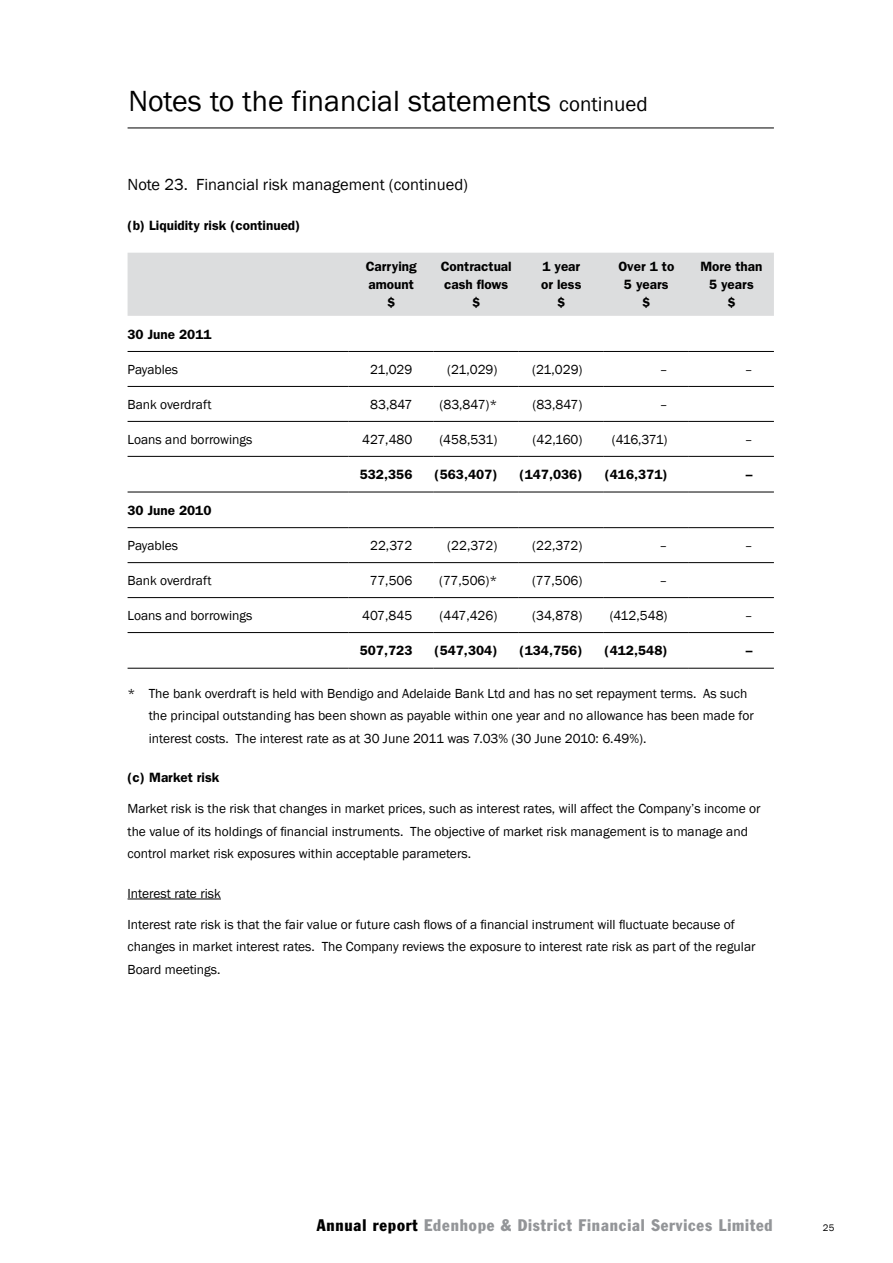
<style>
.page{position:relative;width:893px;height:1263px;background:#fff}
.page>*{position:absolute;margin:0;border:0;box-sizing:border-box;transform-origin:0 0}
.t1{font:30px "Franklin Gothic";color:#000}
.t2{font:condensed 16.5px "Franklin Gothic";letter-spacing:.05em;color:#939598}
.t3{font:16.5px "Franklin Gothic";color:#000}
.t4{font:13.5px/22.5px "Franklin Gothic";color:#000}
.t5{font:600 13.5px/18px "Franklin Gothic";color:#000;text-align:center}
.t6{font:9.75px "Franklin Gothic";color:#000}
.s1{font-size:21px}
.s2{color:#000}
</style>
<div class="page">
<hr style="left:128px;top:128px;width:646px;height:1px;background:#000">
<hr style="left:128px;top:899px;width:93px;height:1px;background:#000">
<div style="left:128px;top:253px;width:646px;height:63px;background:#dcddde"></div>
<hr style="left:128px;top:351px;width:221px;height:1px;background:#000">
<hr style="left:349px;top:351px;width:85px;height:1px;background:#000">
<hr style="left:434px;top:351px;width:85px;height:1px;background:#000">
<hr style="left:519px;top:351px;width:85px;height:1px;background:#000">
<hr style="left:604px;top:351px;width:85px;height:1px;background:#000">
<hr style="left:689px;top:351px;width:85px;height:1px;background:#000">
<hr style="left:128px;top:527px;width:221px;height:1px;background:#000">
<hr style="left:349px;top:527px;width:85px;height:1px;background:#000">
<hr style="left:434px;top:527px;width:85px;height:1px;background:#000">
<hr style="left:519px;top:527px;width:85px;height:1px;background:#000">
<hr style="left:604px;top:527px;width:85px;height:1px;background:#000">
<hr style="left:689px;top:527px;width:85px;height:1px;background:#000">
<hr style="left:128px;top:456px;width:221px;height:1px;background:#000">
<hr style="left:349px;top:456px;width:85px;height:1px;background:#000">
<hr style="left:434px;top:456px;width:85px;height:1px;background:#000">
<hr style="left:519px;top:456px;width:85px;height:1px;background:#000">
<hr style="left:604px;top:456px;width:85px;height:1px;background:#000">
<hr style="left:689px;top:456px;width:85px;height:1px;background:#000">
<hr style="left:128px;top:492px;width:221px;height:1px;background:#000">
<hr style="left:349px;top:492px;width:85px;height:1px;background:#000">
<hr style="left:434px;top:492px;width:85px;height:1px;background:#000">
<hr style="left:519px;top:492px;width:85px;height:1px;background:#000">
<hr style="left:604px;top:492px;width:85px;height:1px;background:#000">
<hr style="left:689px;top:492px;width:85px;height:1px;background:#000">
<hr style="left:128px;top:632px;width:221px;height:1px;background:#000">
<hr style="left:349px;top:632px;width:85px;height:1px;background:#000">
<hr style="left:434px;top:632px;width:85px;height:1px;background:#000">
<hr style="left:519px;top:632px;width:85px;height:1px;background:#000">
<hr style="left:604px;top:632px;width:85px;height:1px;background:#000">
<hr style="left:689px;top:632px;width:85px;height:1px;background:#000">
<hr style="left:128px;top:386px;width:221px;height:1px;background:#000">
<hr style="left:349px;top:386px;width:85px;height:1px;background:#000">
<hr style="left:434px;top:386px;width:85px;height:1px;background:#000">
<hr style="left:519px;top:386px;width:85px;height:1px;background:#000">
<hr style="left:604px;top:386px;width:85px;height:1px;background:#000">
<hr style="left:689px;top:386px;width:85px;height:1px;background:#000">
<hr style="left:128px;top:421px;width:221px;height:1px;background:#000">
<hr style="left:349px;top:421px;width:85px;height:1px;background:#000">
<hr style="left:434px;top:421px;width:85px;height:1px;background:#000">
<hr style="left:519px;top:421px;width:85px;height:1px;background:#000">
<hr style="left:604px;top:421px;width:85px;height:1px;background:#000">
<hr style="left:689px;top:421px;width:85px;height:1px;background:#000">
<hr style="left:128px;top:562px;width:221px;height:1px;background:#000">
<hr style="left:349px;top:562px;width:85px;height:1px;background:#000">
<hr style="left:434px;top:562px;width:85px;height:1px;background:#000">
<hr style="left:519px;top:562px;width:85px;height:1px;background:#000">
<hr style="left:604px;top:562px;width:85px;height:1px;background:#000">
<hr style="left:689px;top:562px;width:85px;height:1px;background:#000">
<hr style="left:128px;top:597px;width:221px;height:1px;background:#000">
<hr style="left:349px;top:597px;width:85px;height:1px;background:#000">
<hr style="left:434px;top:597px;width:85px;height:1px;background:#000">
<hr style="left:519px;top:597px;width:85px;height:1px;background:#000">
<hr style="left:604px;top:597px;width:85px;height:1px;background:#000">
<hr style="left:689px;top:597px;width:85px;height:1px;background:#000">
<hr style="left:128px;top:668px;width:221px;height:1px;background:#000">
<hr style="left:349px;top:668px;width:85px;height:1px;background:#000">
<hr style="left:434px;top:668px;width:85px;height:1px;background:#000">
<hr style="left:519px;top:668px;width:85px;height:1px;background:#000">
<hr style="left:604px;top:668px;width:85px;height:1px;background:#000">
<hr style="left:689px;top:668px;width:85px;height:1px;background:#000">
<h1 class="t1" style="left:128px;top:82px;width:521px">Notes to the financial statements <span class="s1">continued</span></h1>
<p class="t3" style="left:128px;top:174px;width:342px">Note 23. Financial risk management (continued)</p>
<p class="t5" style="left:128px;top:216px;width:174px">(b) Liquidity risk (continued)</p>
<p class="t5" style="left:366px;top:258px;width:53px">Carrying amount $</p>
<p class="t5" style="left:441px;top:258px;width:73px">Contractual cash flows $</p>
<p class="t5" style="left:541px;top:258px;width:42px">1 year or less $</p>
<p class="t5" style="left:618px;top:258px;width:57px">Over 1 to<br>5 years $</p>
<p class="t5" style="left:700px;top:258px;width:64px">More than<br>5 years<br>$</p>
<p class="t5" style="left:128px;top:325px;width:85px">30 June 2011</p>
<p class="t4" style="left:128px;top:358px;width:52px">Payables</p>
<p class="t4" style="left:370px;top:358px;width:44px">21,029</p>
<p class="t4" style="left:447px;top:358px;width:52px">(21,029)</p>
<p class="t4" style="left:532px;top:358px;width:52px">(21,029)</p>
<p class="t4" style="left:660px;top:358px;width:9px">–</p>
<p class="t4" style="left:745px;top:358px;width:9px">–</p>
<p class="t4" style="left:128px;top:393px;width:86px">Bank overdraft</p>
<p class="t4" style="left:370px;top:393px;width:44px">83,847</p>
<p class="t4" style="left:439px;top:393px;width:59px">(83,847)*</p>
<p class="t4" style="left:532px;top:393px;width:52px">(83,847)</p>
<p class="t4" style="left:660px;top:393px;width:9px">–</p>
<p class="t4" style="left:128px;top:428px;width:126px">Loans and borrowings</p>
<p class="t4" style="left:362px;top:428px;width:52px">427,480</p>
<p class="t4" style="left:439px;top:428px;width:60px">(458,531)</p>
<p class="t4" style="left:533px;top:428px;width:51px">(42,160)</p>
<p class="t4" style="left:612px;top:428px;width:57px">(416,371)</p>
<p class="t4" style="left:745px;top:428px;width:9px">–</p>
<p class="t5" style="left:360px;top:466px;width:54px">532,356</p>
<p class="t5" style="left:435px;top:466px;width:64px">(563,407)</p>
<p class="t5" style="left:520px;top:466px;width:64px">(147,036)</p>
<p class="t5" style="left:605px;top:466px;width:64px">(416,371)</p>
<p class="t5" style="left:746px;top:466px;width:8px">–</p>
<p class="t5" style="left:128px;top:501px;width:85px">30 June 2010</p>
<p class="t4" style="left:128px;top:534px;width:52px">Payables</p>
<p class="t4" style="left:370px;top:534px;width:44px">22,372</p>
<p class="t4" style="left:447px;top:534px;width:52px">(22,372)</p>
<p class="t4" style="left:532px;top:534px;width:52px">(22,372)</p>
<p class="t4" style="left:660px;top:534px;width:9px">–</p>
<p class="t4" style="left:745px;top:534px;width:9px">–</p>
<p class="t4" style="left:128px;top:569px;width:86px">Bank overdraft</p>
<p class="t4" style="left:370px;top:569px;width:44px">77,506</p>
<p class="t4" style="left:439px;top:569px;width:60px">(77,506)*</p>
<p class="t4" style="left:532px;top:569px;width:52px">(77,506)</p>
<p class="t4" style="left:660px;top:569px;width:9px">–</p>
<p class="t4" style="left:128px;top:604px;width:126px">Loans and borrowings</p>
<p class="t4" style="left:362px;top:604px;width:52px">407,845</p>
<p class="t4" style="left:439px;top:604px;width:59px">(447,426)</p>
<p class="t4" style="left:532px;top:604px;width:52px">(34,878)</p>
<p class="t4" style="left:610px;top:604px;width:59px">(412,548)</p>
<p class="t4" style="left:745px;top:604px;width:9px">–</p>
<p class="t5" style="left:360px;top:642px;width:54px">507,723</p>
<p class="t5" style="left:435px;top:642px;width:64px">(547,304)</p>
<p class="t5" style="left:520px;top:642px;width:64px">(134,756)</p>
<p class="t5" style="left:605px;top:642px;width:64px">(412,548)</p>
<p class="t5" style="left:746px;top:642px;width:8px">–</p>
<p class="t4" style="left:149px;top:682px;width:606px;text-indent:-21px">* The bank overdraft is held with Bendigo and Adelaide Bank Ltd and has no set repayment terms. As such the principal outstanding has been shown as payable within one year and no allowance has been made for interest costs. The interest rate as at 30 June 2011 was 7.03% (30 June 2010: 6.49%).</p>
<p class="t5" style="left:128px;top:769px;width:93px">(c) Market risk</p>
<p class="t4" style="left:128px;top:798px;width:635px">Market risk is the risk that changes in market prices, such as interest rates, will affect the Company’s income or the value of its holdings of financial instruments. The objective of market risk management is to manage and control market risk exposures within acceptable parameters.</p>
<p class="t4" style="left:128px;top:882px;width:95px">Interest rate risk</p>
<p class="t4" style="left:128px;top:913px;width:630px">Interest rate risk is that the fair value or future cash flows of a financial instrument will fluctuate because of changes in market interest rates. The Company reviews the exposure to interest rate risk as part of the regular<br>Board meetings.</p>
<p class="t2" style="left:317px;top:1214px;width:458px"><span class="s2">Annual report</span> Edenhope &amp; District Financial Services Limited</p>
<p class="t6" style="left:823px;top:1222px;width:13px">25</p>
</div>
